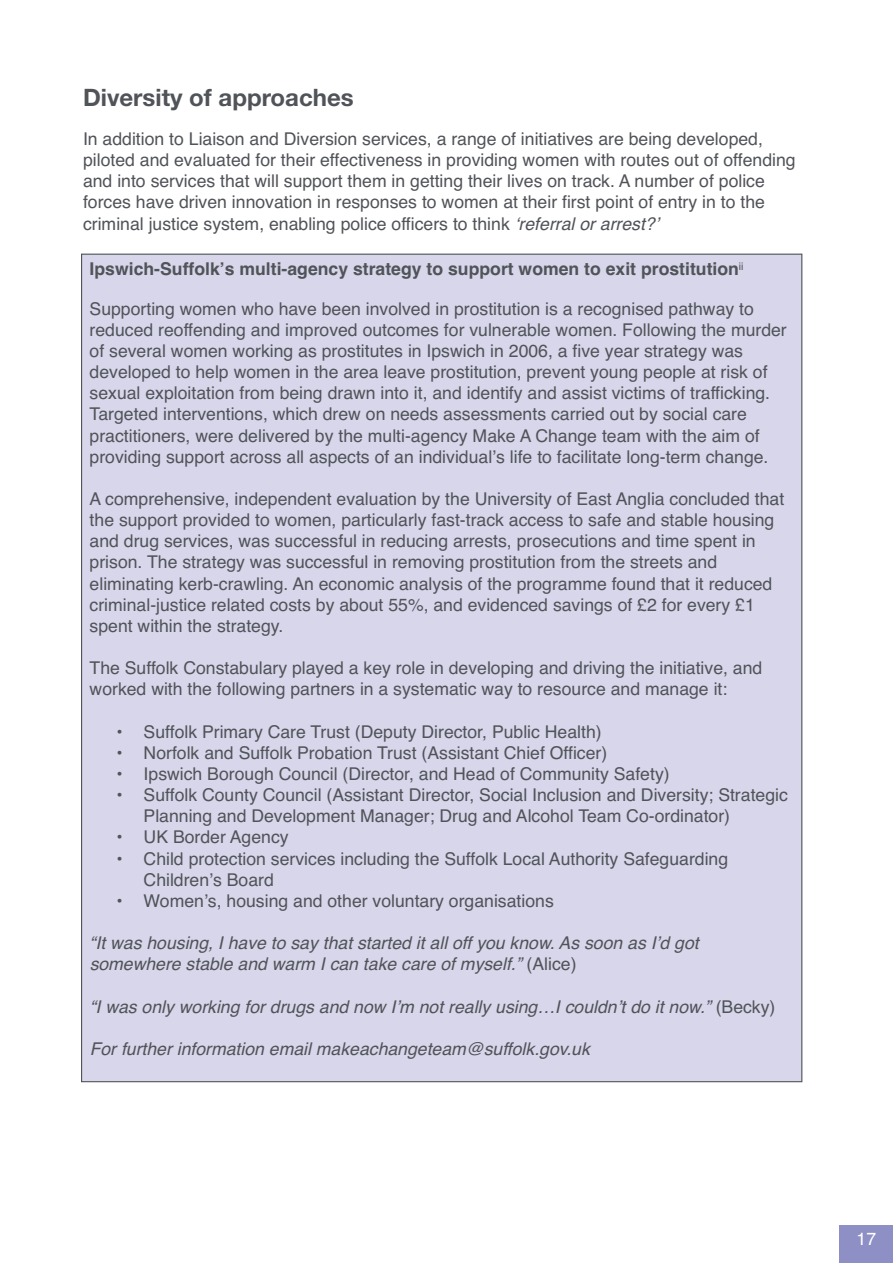
<style>
.page{position:relative;width:893px;height:1263px;background:#fff}
.page>*{position:absolute;margin:0;border:0;box-sizing:border-box;transform-origin:0 0}
.t1{font:700 24px "Helvetica Neue";color:#505358}
.t2{font:17.7px/21.1px "Helvetica";color:#505358}
.t3{font:italic 17.7px/21.1px "Helvetica";color:#505358}
.t4{font:700 17.7px "Helvetica";color:#505358}
.t5{font:17.7px "Helvetica";color:#fff}
.s1{font-style:italic}
.s2{font-style:normal}
</style>
<div class="page">
<div style="left:839px;top:1225px;width:54px;height:38px;background:#8d8fc5"></div>
<div style="left:82px;top:255px;width:719px;height:826px;background:#d7d6eb"></div>
<h1 class="t1" style="left:83px;top:82px;width:272px">Diversity of approaches</h1>
<p class="t2" style="left:83px;top:128px;width:714px">In addition to Liaison and Diversion services, a range of initiatives are being developed, piloted and evaluated for their effectiveness in providing women with routes out of offending and into services that will support them in getting their lives on track. A number of police forces have driven innovation in responses to women at their first point of entry in to the criminal justice system, enabling police officers to think <span class="s1">‘referral or arrest?’</span></p>
<p class="t4" style="left:90px;top:259px;width:655px">Ipswich-Suffolk’s multi-agency strategy to support women to exit prostitution<sup>ii</sup></p>
<p class="t2" style="left:90px;top:298px;width:699px">Supporting women who have been involved in prostitution is a recognised pathway to reduced reoffending and improved outcomes for vulnerable women. Following the murder of several women working as prostitutes in Ipswich in 2006, a five year strategy was developed to help women in the area leave prostitution, prevent young people at risk of sexual exploitation from being drawn into it, and identify and assist victims of trafficking.<br>Targeted interventions, which drew on needs assessments carried out by social care practitioners, were delivered by the multi-agency Make A Change team with the aim of providing support across all aspects of an individual’s life to facilitate long-term change.</p>
<p class="t2" style="left:90px;top:488px;width:696px">A comprehensive, independent evaluation by the University of East Anglia concluded that the support provided to women, particularly fast-track access to safe and stable housing and drug services, was successful in reducing arrests, prosecutions and time spent in prison. The strategy was successful in removing prostitution from the streets and eliminating kerb-crawling. An economic analysis of the programme found that it reduced criminal-justice related costs by about 55%, and evidenced savings of £2 for every £1 spent within the strategy.</p>
<p class="t2" style="left:90px;top:657px;width:674px">The Suffolk Constabulary played a key role in developing and driving the initiative, and worked with the following partners in a systematic way to resource and manage it:</p>
<p class="t2" style="left:117px;top:721px;width:487px">• Suffolk Primary Care Trust (Deputy Director, Public Health)</p>
<p class="t2" style="left:117px;top:742px;width:492px">• Norfolk and Suffolk Probation Trust (Assistant Chief Officer)</p>
<p class="t2" style="left:117px;top:763px;width:555px">• Ipswich Borough Council (Director, and Head of Community Safety)</p>
<p class="t2" style="left:144px;top:784px;width:646px;text-indent:-27px">• Suffolk County Council (Assistant Director, Social Inclusion and Diversity; Strategic<br>Planning and Development Manager; Drug and Alcohol Team Co-ordinator)</p>
<p class="t2" style="left:117px;top:827px;width:173px">• UK Border Agency</p>
<p class="t2" style="left:144px;top:848px;width:586px;text-indent:-27px">• Child protection services including the Suffolk Local Authority Safeguarding<br>Children’s Board</p>
<p class="t2" style="left:117px;top:890px;width:439px">• Women’s, housing and other voluntary organisations</p>
<p class="t3" style="left:90px;top:932px;width:611px">“It was housing, I have to say that started it all off you know. As soon as I’d got somewhere stable and warm I can take care of myself.” <span class="s2">(Alice)</span></p>
<p class="t3" style="left:90px;top:996px;width:687px">“I was only working for drugs and now I’m not really using…I couldn’t do it now.” <span class="s2">(Becky)</span></p>
<p class="t3" style="left:90px;top:1038px;width:502px">For further information email makeachangeteam@suffolk.gov.uk</p>
<p class="t5" style="left:856px;top:1228px;width:21px">17</p>
</div>
